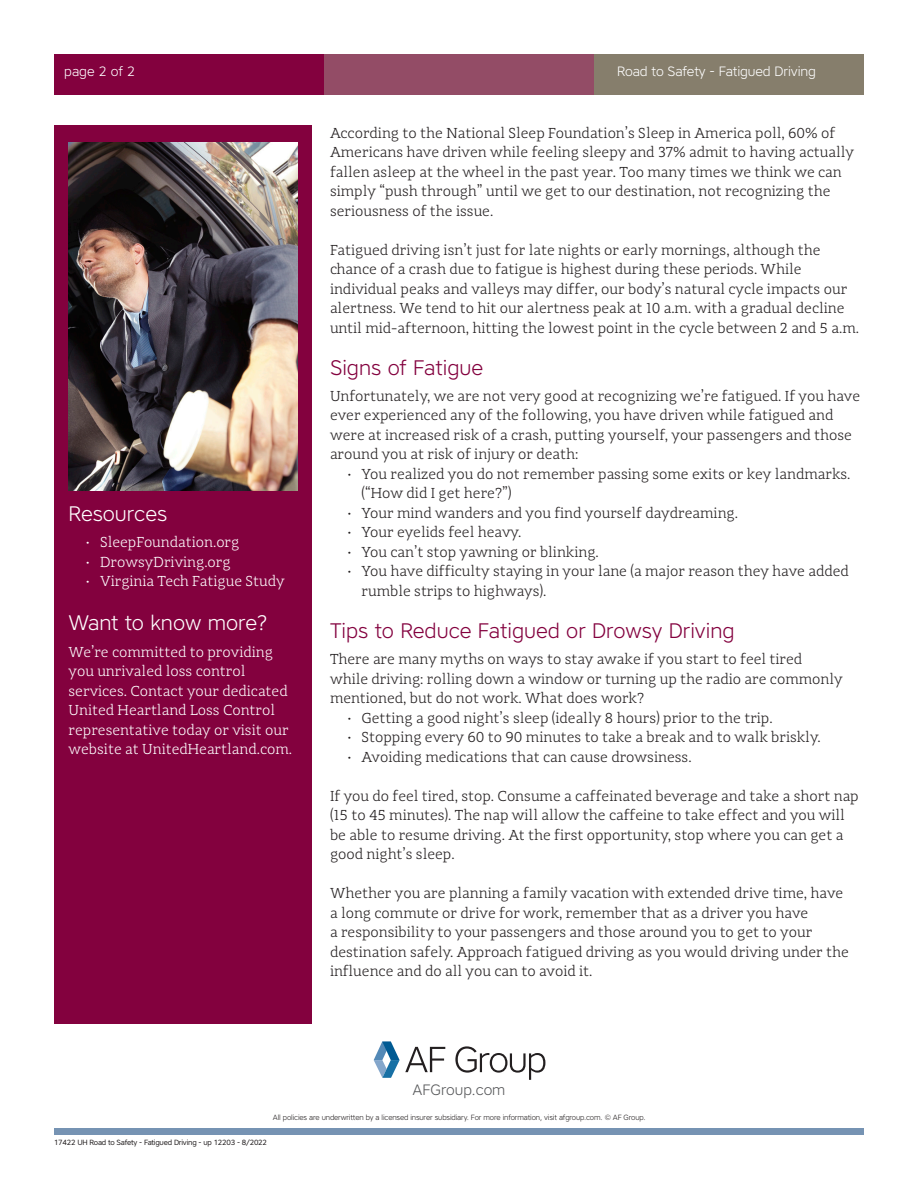
<style>
.page{position:relative;width:918px;height:1188px;background:#fff}
.page>*{position:absolute;margin:0;border:0;box-sizing:border-box;transform-origin:0 0}
.h4__Paragraph_headi{font:300 21px "Core Sans A";color:#83013e}
.h4__Paragraph_headi-2{font:300 21px "Core Sans A";letter-spacing:-.005em;color:#fff}
.p__paragraphs{font:300 15px/19.5px "Adagio Slab";color:#231f20}
.p__paragraphs-2{font:300 15px/19.5px "Adagio Slab";color:#fff}
.t1{font:300 15px "Core Sans A";color:#57585a}
.t2{font:300 13.5px "Core Sans A";letter-spacing:-.01em;color:#fff}
.t3{font:300 7.5px "Core Sans A";letter-spacing:-.02em;color:#231f20}
.t4{font:7.5px "Core Sans A";letter-spacing:-.03em;color:#231f20}
</style>
<div class="page">
<div style="left:54px;top:54px;width:270px;height:40px;background:#83013e"></div>
<div style="left:324px;top:54px;width:270px;height:40px;background:#934c66"></div>
<div style="left:594px;top:54px;width:270px;height:40px;background:#867e6c"></div>
<svg style="left:455px;top:1046px;width:90px;height:34px"></svg>
<svg style="left:374px;top:1042px;width:71px;height:36px"></svg>
<div style="left:54px;top:1128px;width:810px;height:6px;background:#7693b3"></div>
<div style="left:54px;top:125px;width:258px;height:899px;background:#83013e"></div>
<img style="left:69px;top:143px;width:228px;height:347px">
<p class="t2" style="left:64px;top:62px;width:72px">page 2 of 2</p>
<p class="t2" style="left:617px;top:63px;width:200px">Road to Safety - Fatigued Driving</p>
<p class="h4__Paragraph_headi-2" style="left:69px;top:500px;width:100px">Resources</p>
<p class="p__paragraphs-2" style="left:87px;top:532px;width:154px">• SleepFoundation.org</p>
<p class="p__paragraphs-2" style="left:87px;top:552px;width:146px">• DrowsyDriving.org</p>
<p class="p__paragraphs-2" style="left:87px;top:571px;width:200px">• Virginia Tech Fatigue Study</p>
<p class="h4__Paragraph_headi-2" style="left:69px;top:610px;width:201px">Want to know more?</p>
<p class="p__paragraphs-2" style="left:69px;top:642px;width:225px">We’re committed to providing you unrivaled loss control services. Contact your dedicated<br>United Heartland Loss Control representative today or visit our website at UnitedHeartland.com.</p>
<p class="p__paragraphs" style="left:330px;top:123px;width:526px">According to the National Sleep Foundation’s Sleep in America poll, 60% of Americans have driven while feeling sleepy and 37% admit to having actually fallen asleep at the wheel in the past year. Too many times we think we can simply “push through” until we get to our destination, not recognizing the seriousness of the issue.</p>
<p class="p__paragraphs" style="left:330px;top:240px;width:531px">Fatigued driving isn’t just for late nights or early mornings, although the chance of a crash due to fatigue is highest during these periods. While individual peaks and valleys may differ, our body’s natural cycle impacts our alertness. We tend to hit our alertness peak at 10 a.m. with a gradual decline until mid-afternoon, hitting the lowest point in the cycle between 2 and 5 a.m.</p>
<p class="h4__Paragraph_headi" style="left:330px;top:354px;width:155px">Signs of Fatigue</p>
<p class="p__paragraphs" style="left:330px;top:386px;width:532px">Unfortunately, we are not very good at recognizing we’re fatigued. If you have ever experienced any of the following, you have driven while fatigued and were at increased risk of a crash, putting yourself, your passengers and those around you at risk of injury or death:</p>
<p class="p__paragraphs" style="left:362px;top:464px;width:491px;text-indent:-14px">• You realized you do not remember passing some exits or key landmarks. (“How did I get here?”)</p>
<p class="p__paragraphs" style="left:348px;top:503px;width:392px">• Your mind wanders and you find yourself daydreaming.</p>
<p class="p__paragraphs" style="left:348px;top:523px;width:175px">• Your eyelids feel heavy.</p>
<p class="p__paragraphs" style="left:348px;top:542px;width:252px">• You can’t stop yawning or blinking.</p>
<p class="p__paragraphs" style="left:362px;top:562px;width:489px;text-indent:-14px">• You have difficulty staying in your lane (a major reason they have added rumble strips to highways).</p>
<p class="h4__Paragraph_headi" style="left:330px;top:617px;width:406px">Tips to Reduce Fatigued or Drowsy Driving</p>
<p class="p__paragraphs" style="left:330px;top:649px;width:514px">There are many myths on ways to stay awake if you start to feel tired while driving: rolling down a window or turning up the radio are commonly mentioned, but do not work. What does work?</p>
<p class="p__paragraphs" style="left:348px;top:708px;width:426px">• Getting a good night’s sleep (ideally 8 hours) prior to the trip.</p>
<p class="p__paragraphs" style="left:348px;top:727px;width:474px">• Stopping every 60 to 90 minutes to take a break and to walk briskly.</p>
<p class="p__paragraphs" style="left:348px;top:747px;width:345px">• Avoiding medications that can cause drowsiness.</p>
<p class="p__paragraphs" style="left:330px;top:786px;width:530px">If you do feel tired, stop. Consume a caffeinated beverage and take a short nap (15 to 45 minutes). The nap will allow the caffeine to take effect and you will be able to resume driving. At the first opportunity, stop where you can get a good night’s sleep.</p>
<p class="p__paragraphs" style="left:330px;top:883px;width:520px">Whether you are planning a family vacation with extended drive time, have a long commute or drive for work, remember that as a driver you have<br>a responsibility to your passengers and those around you to get to your destination safely. Approach fatigued driving as you would driving under the influence and do all you can to avoid it.</p>
<p class="t1" style="left:413px;top:1080px;width:94px">AFGroup.com</p>
<p class="t3" style="left:273px;top:1112px;width:374px">All policies are underwritten by a licensed insurer subsidiary. For more information, visit afgroup.com. © AF Group.</p>
<p class="t4" style="left:54px;top:1137px;width:215px">17422 UH Road to Safety - Fatigued Driving - up 12203 - 8/2022</p>
</div>
